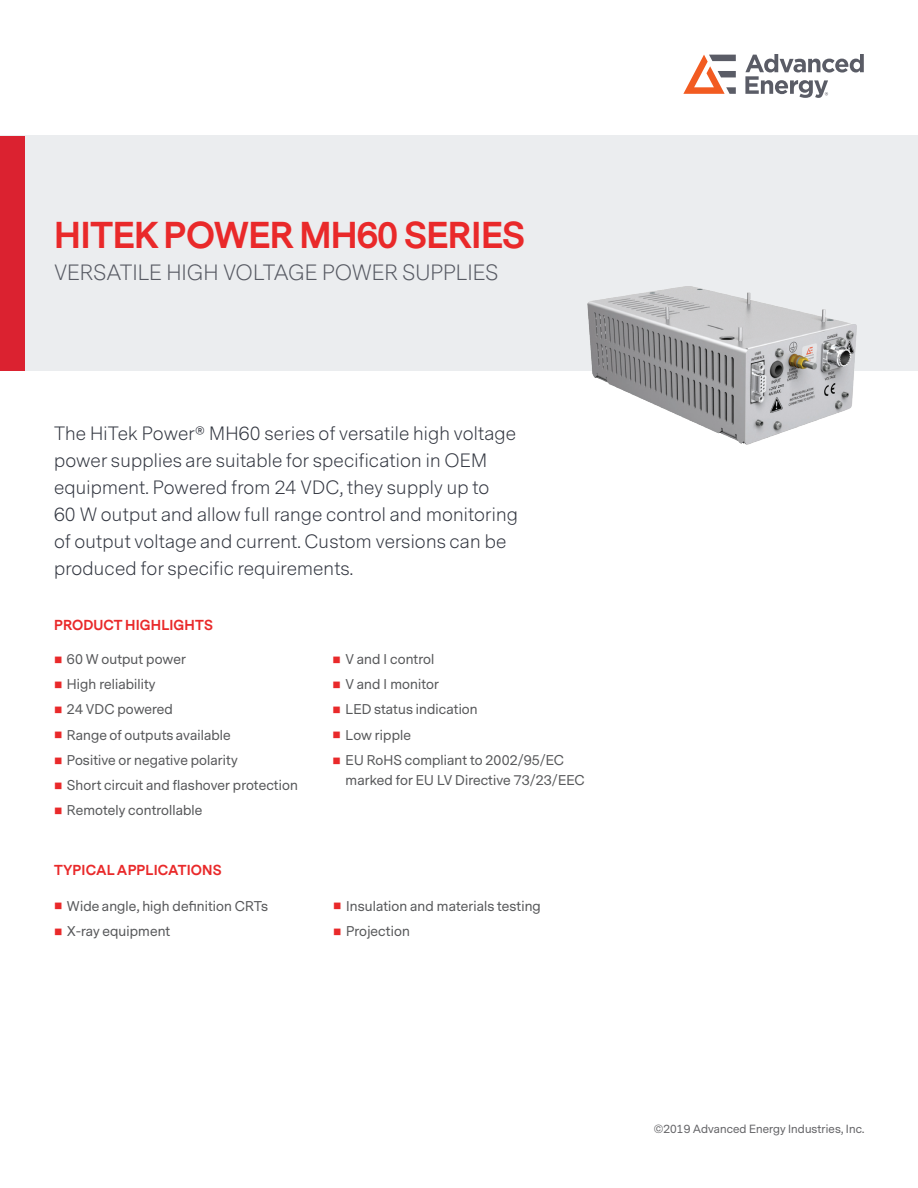
<style>
.page{position:relative;width:918px;height:1188px;background:#fff}
.page>*{position:absolute;margin:0;border:0;box-sizing:border-box;transform-origin:0 0}
.t1{font:700 34.95px "Messina Sans";letter-spacing:-.015em;color:#e9292a}
.TitleSub{font:300 20.55px "Messina Sans";letter-spacing:-.005em;color:#575a63}
.Product_Overview_bod{font:300 18px/27px "Messina Sans";letter-spacing:.01em;color:#323640}
.Cover_Heading{font:700 13.5px "Messina Sans";letter-spacing:.01em;color:#e9292a}
.Bulleted{font:13.2px/19.8px "Messina Sans";letter-spacing:.01em;color:#57585a}
.t2{font:11.1px "Messina Sans";letter-spacing:.01em;color:#636366}
.s1{color:#e9292a}
</style>
<div class="page">
<div style="left:0;top:136px;width:918px;height:235px;background:#ebedef"></div>
<div style="left:0;top:136px;width:24px;height:235px;background:#db2230"></div>
<img style="left:587px;top:286px;width:270px;height:159px">
<svg style="left:683px;top:55px;width:53px;height:39px"></svg>
<svg style="left:745px;top:54px;width:119px;height:44px"></svg>
<p class="t1" style="left:54px;top:211px;width:472px">HITEK POWER MH60 SERIES</p>
<p class="TitleSub" style="left:54px;top:259px;width:446px">VERSATILE HIGH VOLTAGE POWER SUPPLIES</p>
<p class="Product_Overview_bod" style="left:54px;top:420px;width:465px">The HiTek Power® MH60 series of versatile high voltage power supplies are suitable for specification in OEM equipment. Powered from 24 VDC, they supply up to<br>60 W output and allow full range control and monitoring of output voltage and current. Custom versions can be produced for specific requirements.</p>
<p class="Cover_Heading" style="left:54px;top:615px;width:160px">PRODUCT HIGHLIGHTS</p>
<p class="Bulleted" style="left:54px;top:650px;width:134px"><span class="s1">■</span> 60 W output power</p>
<p class="Bulleted" style="left:54px;top:675px;width:103px"><span class="s1">■</span> High reliability</p>
<p class="Bulleted" style="left:54px;top:700px;width:120px"><span class="s1">■</span> 24 VDC powered</p>
<p class="Bulleted" style="left:54px;top:725px;width:178px"><span class="s1">■</span> Range of outputs available</p>
<p class="Bulleted" style="left:54px;top:750px;width:185px"><span class="s1">■</span> Positive or negative polarity</p>
<p class="Bulleted" style="left:54px;top:776px;width:245px"><span class="s1">■</span> Short circuit and flashover protection</p>
<p class="Bulleted" style="left:54px;top:801px;width:150px"><span class="s1">■</span> Remotely controllable</p>
<p class="Cover_Heading" style="left:54px;top:861px;width:169px">TYPICAL APPLICATIONS</p>
<p class="Bulleted" style="left:54px;top:896px;width:216px"><span class="s1">■</span> Wide angle, high definition CRTs</p>
<p class="Bulleted" style="left:54px;top:921px;width:118px"><span class="s1">■</span> X-ray equipment</p>
<p class="Bulleted" style="left:333px;top:650px;width:103px"><span class="s1">■</span> V and I control</p>
<p class="Bulleted" style="left:333px;top:675px;width:108px"><span class="s1">■</span> V and I monitor</p>
<p class="Bulleted" style="left:333px;top:700px;width:147px"><span class="s1">■</span> LED status indication</p>
<p class="Bulleted" style="left:333px;top:725px;width:80px"><span class="s1">■</span> Low ripple</p>
<p class="Bulleted" style="left:346px;top:750px;width:241px;text-indent:-13px"><span class="s1">■</span> EU RoHS compliant to 2002/95/EC marked for EU LV Directive 73/23/EEC</p>
<p class="Bulleted" style="left:333px;top:896px;width:209px"><span class="s1">■</span> Insulation and materials testing</p>
<p class="Bulleted" style="left:333px;top:921px;width:78px"><span class="s1">■</span> Projection</p>
<p class="t2" style="left:654px;top:1122px;width:212px">©2019 Advanced Energy Industries, Inc.</p>
</div>
